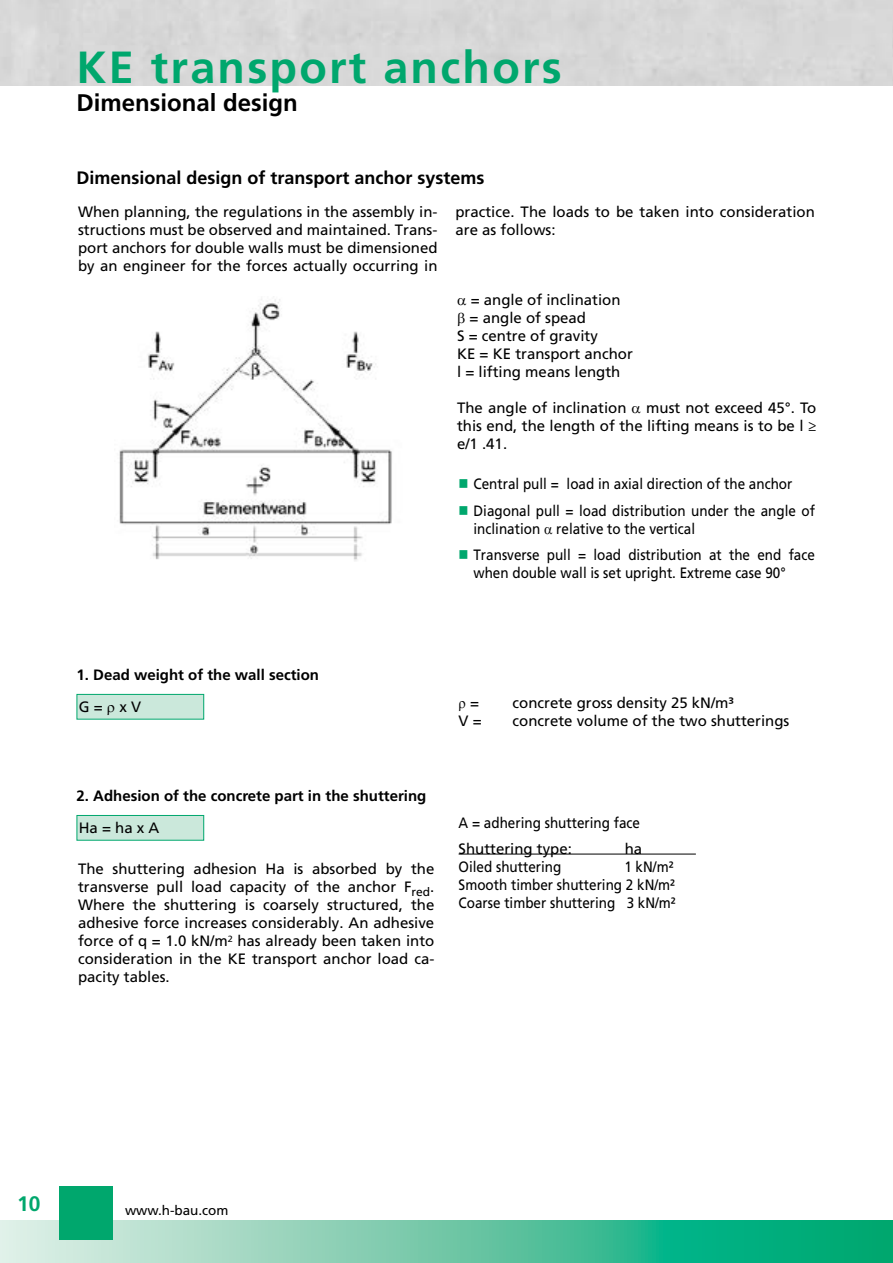
<style>
.page{position:relative;width:893px;height:1263px;background:#fff}
.page>*{position:absolute;margin:0;border:0;box-sizing:border-box;transform-origin:0 0}
.t1{font:700 45px "Frutiger LT Std";letter-spacing:.05em;color:#00a76d}
.t2{font:700 24px "Frutiger LT Std";color:#000}
.t3{font:700 21px "Frutiger LT Std";color:#00a76d}
.t4{font:700 18px "Frutiger LT Std";color:#000}
.t5{font:15px/18px "Frutiger LT Std";color:#000;text-align:justify}
.t6{font:15px/18px "Frutiger LT Std";color:#000;scale:.9 1}
.t7{font:700 15px "Frutiger LT Std";color:#000}
.t8{font:13.5px "Frutiger LT Std";color:#000}
</style>
<div class="page">
<svg style="left:0;top:1220px;width:892px;height:43px"></svg>
<hr style="left:892px;top:1220px;width:1px;height:43px;background:#00a76d">
<div style="left:60px;top:1186px;width:53px;height:53px;background:#00a76d"></div>
<div style="left:77px;top:694px;width:127px;height:25px;background:#cbe8db"></div>
<div style="left:77px;top:694px;width:127px;height:25px;border:1px solid #00a76d"></div>
<div style="left:77px;top:815px;width:127px;height:25px;background:#cbe8db"></div>
<div style="left:77px;top:815px;width:127px;height:26px;border:1px solid #00a76d"></div>
<hr style="left:459px;top:854px;width:237px;height:1px;background:#000">
<img style="left:119px;top:299px;width:273px;height:262px">
<h1 class="t1" style="left:77px;top:41px;width:487px">KE transport anchors</h1>
<h2 class="t2" style="left:77px;top:89px;width:223px">Dimensional design</h2>
<p class="t4" style="left:77px;top:167px;width:410px">Dimensional design of transport anchor systems</p>
<p class="t5" style="left:78px;top:203px;width:361px">When planning, the regulations in the assembly in&shy;structions must be observed and maintained. Trans&shy;port anchors for double walls must be dimensioned by an engineer for the forces actually occurring in</p>
<p class="t5" style="left:455px;top:203px;width:361px">practice. The loads to be taken into consideration are as follows:</p>
<p class="t5" style="left:471px;top:291px;width:151px">= angle of inclination</p>
<p class="t5" style="left:469px;top:309px;width:118px">= angle of spead</p>
<p class="t5" style="left:457px;top:327px;width:142px">S = centre of gravity</p>
<p class="t5" style="left:457px;top:345px;width:177px">KE = KE transport anchor</p>
<p class="t5" style="left:457px;top:363px;width:165px">l = lifting means length</p>
<p class="t5" style="left:457px;top:399px;width:171px">The angle of inclination</p>
<p class="t5" style="left:457px;top:399px;width:361px;text-indent:189px">must not exceed 45°. To this end, the length of the lifting means is to be l ≥ e/1 .41.</p>
<p class="t6" style="left:473px;top:471px;width:381px;line-height:26.5px">Central pull = load in axial direction of the anchor<br>Diagonal pull = load distribution under the angle of</p>
<p class="t6" style="left:473px;top:515px;width:381px;line-height:26.5px">inclination relative to the vertical<br>Transverse pull = load distribution at the end face</p>
<p class="t6" style="left:473px;top:564px;width:348px">when double wall is set upright. Extreme case 90°</p>
<p class="t7" style="left:77px;top:666px;width:244px">1. Dead weight of the wall section</p>
<p class="t5" style="left:79px;top:698px;width:64px">G = x V</p>
<p class="t5" style="left:470px;top:694px;width:10px">=</p>
<p class="t5" style="left:513px;top:694px;width:223px">concrete gross density 25 kN/m³</p>
<p class="t5" style="left:459px;top:712px;width:25px">V =</p>
<p class="t5" style="left:513px;top:712px;width:278px">concrete volume of the two shutterings</p>
<p class="t7" style="left:77px;top:787px;width:351px">2. Adhesion of the concrete part in the shuttering</p>
<p class="t5" style="left:79px;top:819px;width:82px">Ha = ha x A</p>
<p class="t5" style="left:78px;top:860px;width:358px">The shuttering adhesion Ha is absorbed by the transverse pull load capacity of the anchor F<sub>red</sub>.<br>Where the shuttering is coarsely structured, the adhesive force increases considerably. An adhesive force of q = 1.0 kN/m<sup>2</sup> has already been taken into consideration in the KE transport anchor load ca&shy;pacity tables.</p>
<p class="t6" style="left:459px;top:814px;width:203px">A = adhering shuttering face</p>
<p class="t5" style="left:459px;top:840px;width:115px">Shuttering type:</p>
<p class="t5" style="left:625px;top:840px;width:19px">ha</p>
<p class="t6" style="left:459px;top:858px;width:116px">Oiled shuttering</p>
<p class="t6" style="left:459px;top:858px;width:243px;text-indent:166px">1 kN/m²<br>Smooth timber shuttering 2 kN/m²<br>Coarse timber shuttering 3 kN/m²</p>
<h3 class="t3" style="left:17px;top:1191px;width:25px">10</h3>
<p class="t8" style="left:125px;top:1202px;width:105px">www.h-bau.com</p>
</div>
